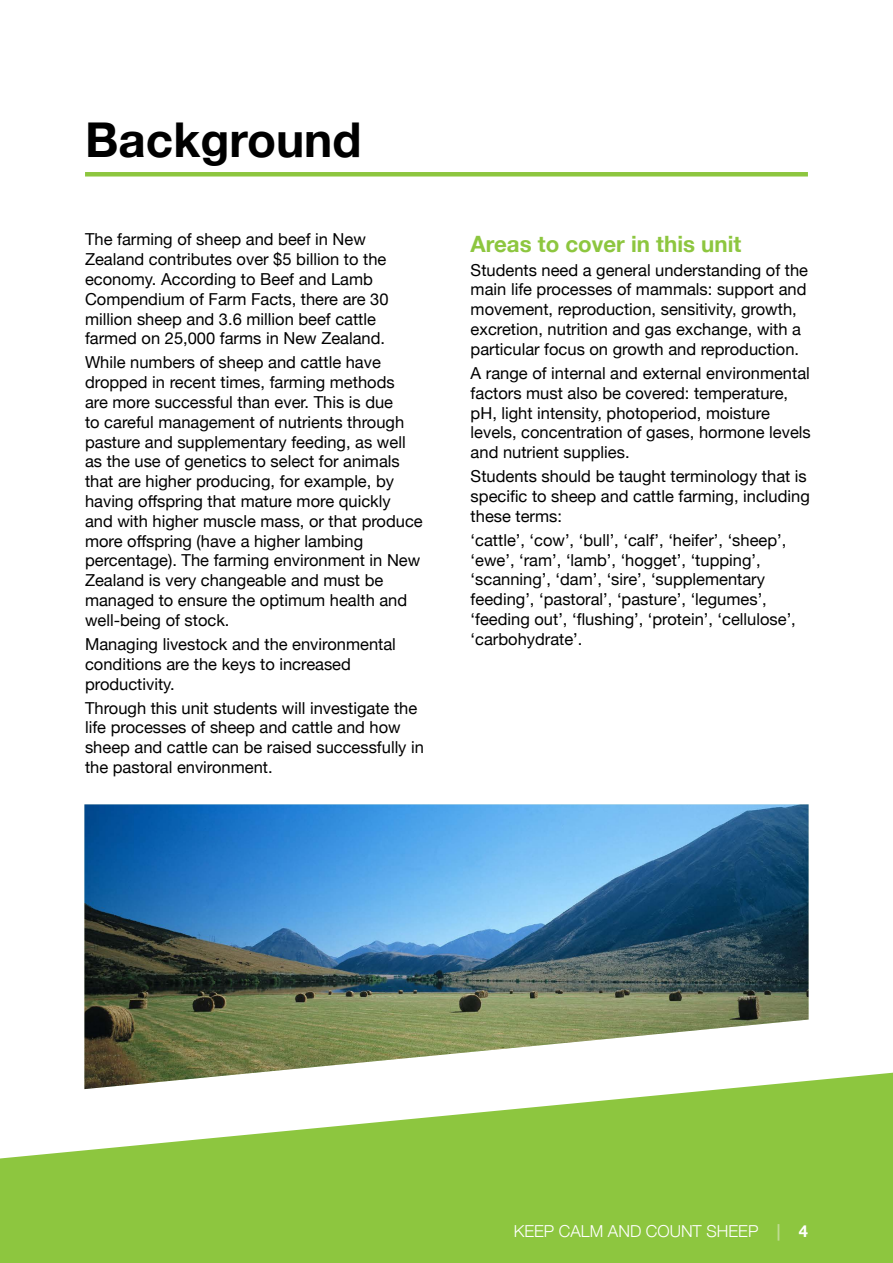
<style>
.page{position:relative;width:893px;height:1263px;background:#fff}
.page>*{position:absolute;margin:0;border:0;box-sizing:border-box;transform-origin:0 0}
.t1{font:700 48px "Helvetica Neue";color:#000}
.t2{font:700 22.5px "Helvetica Neue";color:#8dc63f}
.t3{font:16.5px/19.8px "Helvetica Neue";color:#000}
.t4{font:300 16.5px "Helvetica Neue";color:#fff}
.s1{font-weight:700;color:#bfdc92}
.s2{font-weight:700}
</style>
<div class="page">
<svg style="left:0;top:1073px;width:893px;height:190px;fill:#8dc63f"></svg>
<img style="left:84px;top:804px;width:725px;height:285px">
<hr style="left:85px;top:172px;width:723px;height:4px;background:#8dc63f">
<h1 class="t1" style="left:85px;top:102px;width:278px">Background</h1>
<p class="t3" style="left:85px;top:230px;width:305px">The farming of sheep and beef in New Zealand contributes over $5 billion to the economy. According to Beef and Lamb Compendium of Farm Facts, there are 30 million sheep and 3.6 million beef cattle farmed on 25,000 farms in New Zealand.</p>
<p class="t3" style="left:85px;top:354px;width:339px">While numbers of sheep and cattle have dropped in recent times, farming methods<br>are more successful than ever. This is due<br>to careful management of nutrients through pasture and supplementary feeding, as well as the use of genetics to select for animals that are higher producing, for example, by having offspring that mature more quickly<br>and with higher muscle mass, or that produce more offspring (have a higher lambing percentage). The farming environment in New Zealand is very changeable and must be managed to ensure the optimum health and well-being of stock.</p>
<p class="t3" style="left:85px;top:635px;width:312px">Managing livestock and the environmental conditions are the keys to increased productivity.</p>
<p class="t3" style="left:85px;top:699px;width:340px">Through this unit students will investigate the life processes of sheep and cattle and how sheep and cattle can be raised successfully in the pastoral environment.</p>
<h2 class="t2" style="left:471px;top:226px;width:272px">Areas to cover in this unit</h2>
<p class="t3" style="left:471px;top:261px;width:339px">Students need a general understanding of the main life processes of mammals: support and movement, reproduction, sensitivity, growth, excretion, nutrition and gas exchange, with a particular focus on growth and reproduction.</p>
<p class="t3" style="left:471px;top:364px;width:342px">A range of internal and external environmental factors must also be covered: temperature, pH, light intensity, photoperiod, moisture levels, concentration of gases, hormone levels and nutrient supplies.</p>
<p class="t3" style="left:471px;top:467px;width:341px">Students should be taught terminology that is specific to sheep and cattle farming, including these terms:</p>
<p class="t3" style="left:471px;top:531px;width:327px">‘cattle’, ‘cow’, ‘bull’, ‘calf’, ‘heifer’, ‘sheep’, ‘ewe’, ‘ram’, ‘lamb’, ‘hogget’, ‘tupping’, ‘scanning’, ‘dam’, ‘sire’, ‘supplementary feeding’, ‘pastoral’, ‘pasture’, ‘legumes’, ‘feeding out’, ‘flushing’, ‘protein’, ‘cellulose’, ‘carbohydrate’.</p>
<p class="t4" style="left:514px;top:1217px;width:296px">KEEP CALM AND COUNT SHEEP <span class="s1">|</span> <span class="s2">4</span></p>
</div>
